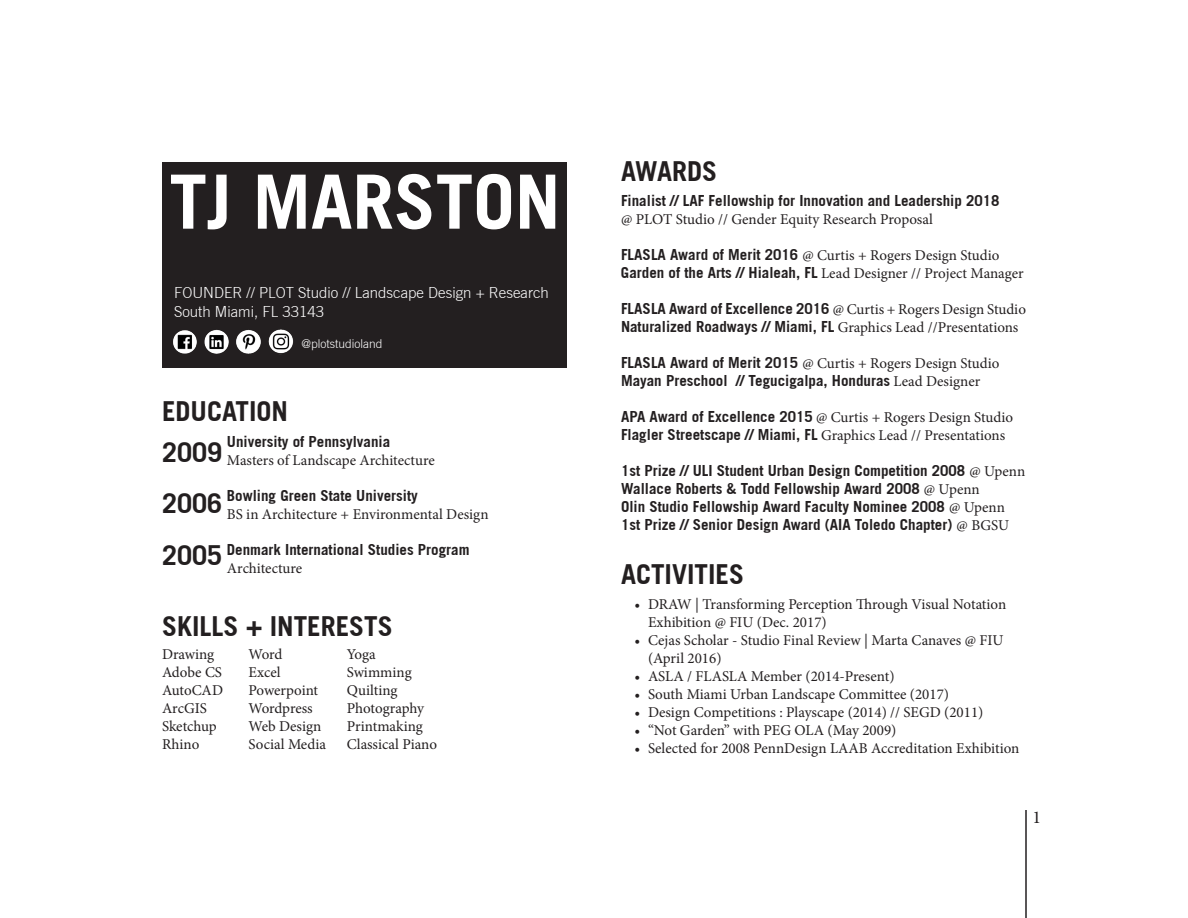
<style>
.page{position:relative;width:1188px;height:918px;background:#fff}
.page>*{position:absolute;margin:0;border:0;box-sizing:border-box;transform-origin:0 0}
.t1{font:700 74.85px "Trade Gothic";color:#fff}
.t2{font:700 27px "Trade Gothic";color:#231f20}
.t3{font:18px "Minion Pro";color:#231f20}
.t4{font:15px/18px "Minion Pro";color:#231f20}
.t5{font:700 15px "Trade Gothic";color:#231f20}
.t6{font:300 15px "Trade Gothic";color:#fff}
.t7{font:300 12px "Trade Gothic";color:#fff}
.s1{font-family:"Trade Gothic";font-weight:700}
.s2{font-family:"Minion Pro";font-weight:400}
</style>
<div class="page">
<div style="left:162px;top:163px;width:405px;height:205px;background:#231f20"></div>
<hr style="left:1025px;top:810px;width:2px;height:108px;background:#231f20">
<img style="left:173px;top:330px;width:24px;height:24px">
<img style="left:204px;top:330px;width:25px;height:24px">
<img style="left:237px;top:330px;width:24px;height:24px">
<img style="left:268px;top:329px;width:26px;height:25px">
<p class="t1" style="left:170px;top:156px;width:393px">TJ MARSTON</p>
<p class="t6" style="left:174px;top:283px;width:376px">FOUNDER // PLOT Studio // Landscape Design + Research</p>
<p class="t6" style="left:174px;top:303px;width:152px">South Miami, FL 33143</p>
<p class="t7" style="left:302px;top:337px;width:82px">@plotstudioland</p>
<p class="t2" style="left:162px;top:395px;width:128px">EDUCATION</p>
<p class="t5" style="left:227px;top:432px;width:165px">University of Pennsylvania</p>
<p class="t4" style="left:227px;top:451px;width:209px">Masters of Landscape Architecture</p>
<p class="t5" style="left:227px;top:486px;width:192px">Bowling Green State University</p>
<p class="t4" style="left:227px;top:505px;width:263px">BS in Architecture + Environmental Design</p>
<p class="t5" style="left:227px;top:540px;width:244px">Denmark International Studies Program</p>
<p class="t4" style="left:227px;top:559px;width:77px">Architecture</p>
<p class="t2" style="left:162px;top:435px;width:62px">2009</p>
<p class="t2" style="left:162px;top:487px;width:62px">2006</p>
<p class="t2" style="left:162px;top:539px;width:62px">2005</p>
<p class="t2" style="left:162px;top:610px;width:232px">SKILLS + INTERESTS</p>
<p class="t4" style="left:249px;top:645px;width:35px">Word</p>
<p class="t4" style="left:249px;top:663px;width:34px">Excel</p>
<p class="t4" style="left:249px;top:681px;width:71px">Powerpoint</p>
<p class="t4" style="left:249px;top:699px;width:66px">Wordpress</p>
<p class="t4" style="left:249px;top:717px;width:74px">Web Design</p>
<p class="t4" style="left:249px;top:735px;width:79px">Social Media</p>
<p class="t4" style="left:162px;top:645px;width:54px">Drawing</p>
<p class="t4" style="left:162px;top:663px;width:62px">Adobe CS</p>
<p class="t4" style="left:162px;top:681px;width:63px">AutoCAD</p>
<p class="t4" style="left:162px;top:699px;width:46px">ArcGIS</p>
<p class="t4" style="left:162px;top:717px;width:56px">Sketchup</p>
<p class="t4" style="left:162px;top:735px;width:39px">Rhino</p>
<p class="t4" style="left:347px;top:645px;width:30px">Yoga</p>
<p class="t4" style="left:347px;top:663px;width:66px">Swimming</p>
<p class="t4" style="left:347px;top:681px;width:52px">Quilting</p>
<p class="t4" style="left:347px;top:699px;width:79px">Photography</p>
<p class="t4" style="left:347px;top:717px;width:78px">Printmaking</p>
<p class="t4" style="left:347px;top:735px;width:92px">Classical Piano</p>
<p class="t2" style="left:621px;top:155px;width:98px">AWARDS</p>
<p class="t5" style="left:621px;top:192px;width:380px">Finalist // LAF Fellowship for Innovation and Leadership 2018</p>
<p class="t4" style="left:621px;top:210px;width:314px">@ PLOT Studio // Gender Equity Research Proposal</p>
<p class="t4" style="left:621px;top:246px;width:380px"><span class="s1">FLASLA Award of Merit 2016</span> @ Curtis + Rogers Design Studio</p>
<p class="t4" style="left:621px;top:264px;width:404px"><span class="s1">Garden of the Arts // Hialeah, FL</span> Lead Designer // Project Manager</p>
<p class="t5" style="left:621px;top:300px;width:406px">FLASLA Award of Excellence 2016 <span class="s2">@ Curtis + Rogers Design Studio</span></p>
<p class="t5" style="left:621px;top:318px;width:399px">Naturalized Roadways // Miami, FL <span class="s2">Graphics Lead //Presentations</span></p>
<p class="t4" style="left:621px;top:354px;width:380px"><span class="s1">FLASLA Award of Merit 2015</span> @ Curtis + Rogers Design Studio</p>
<p class="t5" style="left:621px;top:372px;width:361px">Mayan Preschool // Tegucigalpa, Honduras <span class="s2">Lead Designer</span></p>
<p class="t4" style="left:621px;top:408px;width:394px"><span class="s1">APA Award of Excellence 2015</span> @ Curtis + Rogers Design Studio</p>
<p class="t5" style="left:621px;top:426px;width:386px">Flagler Streetscape // Miami, FL <span class="s2">Graphics Lead // Presentations</span></p>
<p class="t5" style="left:621px;top:462px;width:406px">1st Prize // ULI Student Urban Design Competition 2008 <span class="s2">@ Upenn</span></p>
<p class="t5" style="left:621px;top:480px;width:360px">Wallace Roberts &amp; Todd Fellowship Award 2008 <span class="s2">@ Upenn</span></p>
<p class="t5" style="left:621px;top:498px;width:386px">Olin Studio Fellowship Award Faculty Nominee 2008 <span class="s2">@ Upenn</span></p>
<p class="t5" style="left:621px;top:516px;width:390px">1st Prize // Senior Design Award (AIA Toledo Chapter) <span class="s2">@ BGSU</span></p>
<p class="t2" style="left:621px;top:558px;width:125px">ACTIVITIES</p>
<p class="t4" style="left:648px;top:596px;width:360px;text-indent:-14px">• DRAW | Transforming Perception Through Visual Notation<br>Exhibition @ FIU (Dec. 2017)</p>
<p class="t4" style="left:648px;top:632px;width:357px;text-indent:-14px">• Cejas Scholar - Studio Final Review | Marta Canaves @ FIU (April 2016)</p>
<p class="t4" style="left:634px;top:668px;width:262px">• ASLA / FLASLA Member (2014-Present)</p>
<p class="t4" style="left:634px;top:686px;width:316px">• South Miami Urban Landscape Committee (2017)</p>
<p class="t4" style="left:634px;top:704px;width:350px">• Design Competitions : Playscape (2014) // SEGD (2011)</p>
<p class="t4" style="left:634px;top:722px;width:263px">• “Not Garden” with PEG OLA (May 2009)</p>
<p class="t4" style="left:634px;top:740px;width:386px">• Selected for 2008 PennDesign LAAB Accreditation Exhibition</p>
<p class="t3" style="left:1032px;top:805px;width:10px">1</p>
</div>
